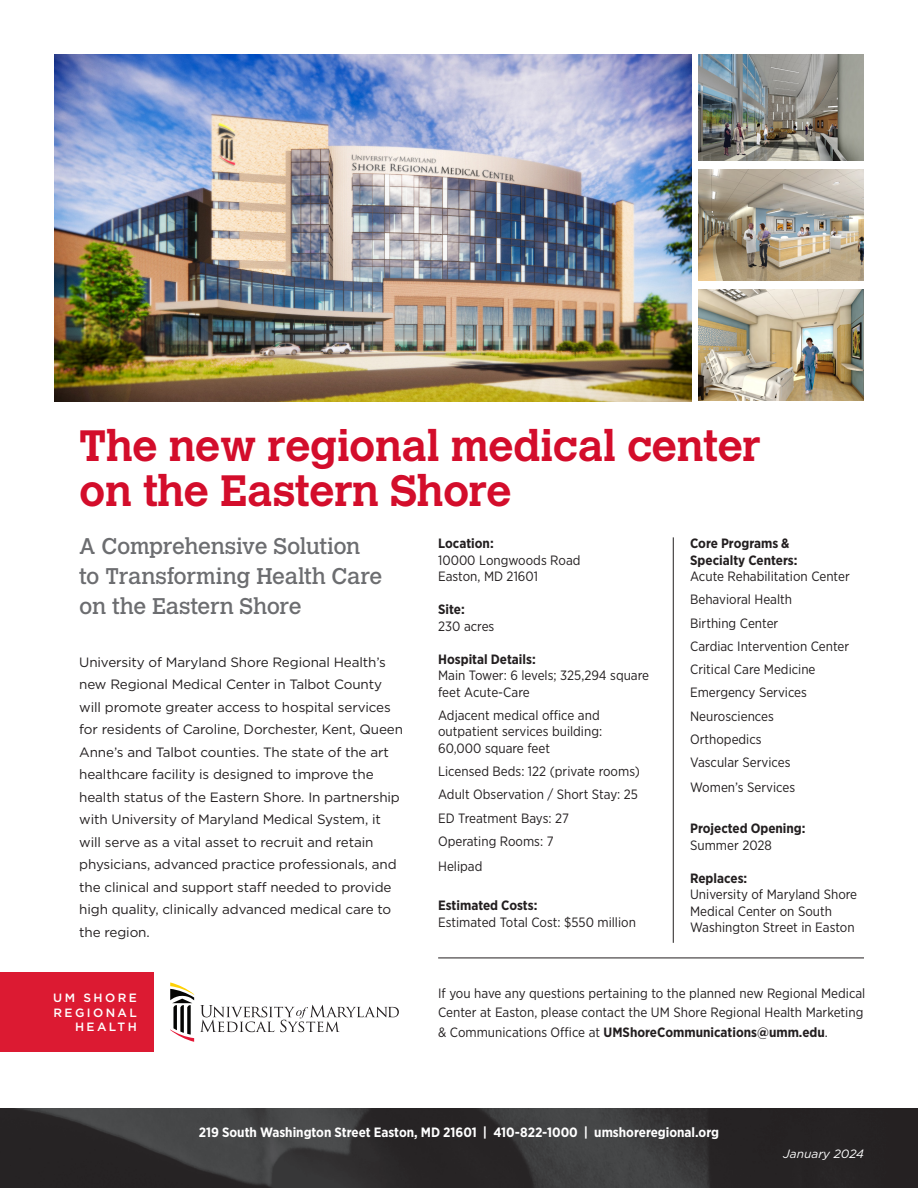
<style>
.page{position:relative;width:918px;height:1188px;background:#fff}
.page>*{position:absolute;margin:0;border:0;box-sizing:border-box;transform-origin:0 0}
.t1{font:700 43.5px/45px "Calvert MT Pro";letter-spacing:-.01em;color:#d30d2b}
.t2{font:22.5px/30px "Calvert MT Pro";letter-spacing:-.015em;color:#6c6d70}
.t3{font:13.5px/16.5px "Gotham Narrow";color:#231f20}
.t4{font:13.5px/22.5px "Gotham";letter-spacing:-.01em;color:#231f20}
.t5{font:700 13.5px/16.5px "Gotham Narrow";color:#231f20}
.t6{font:700 13.5px "Gotham Narrow";color:#fff}
.t7{font:500 12px/14.4px "Gotham";letter-spacing:.2em;color:#fff;text-align:right}
.t8{font:italic 12px "Gotham";color:#fff}
.s1{font-weight:400}
.s2{font-weight:700}
</style>
<div class="page">
<img style="left:0;top:1108px;width:918px;height:80px">
<img style="left:54px;top:54px;width:637px;height:347px">
<hr style="left:673px;top:537px;width:1px;height:406px;background:#231f20">
<svg style="left:200px;top:1005px;width:199px;height:27px"></svg>
<svg style="left:170px;top:982px;width:24px;height:60px"></svg>
<div style="left:0;top:972px;width:153px;height:79px;background:#dc1a32"></div>
<img style="left:699px;top:54px;width:165px;height:107px">
<img style="left:699px;top:170px;width:165px;height:111px">
<img style="left:699px;top:289px;width:165px;height:112px">
<hr style="left:438px;top:958px;width:426px;height:1px;background:#231f20">
<p class="t1" style="left:79px;top:422px;width:683px">The new regional medical center on the Eastern Shore</p>
<p class="t2" style="left:79px;top:531px;width:305px">A Comprehensive Solution to Transforming Health Care on the Eastern Shore</p>
<p class="t5" style="left:438px;top:535px;width:57px">Location:</p>
<p class="t3" style="left:438px;top:551px;width:144px">10000 Longwoods Road</p>
<p class="t3" style="left:438px;top:568px;width:101px">Easton, MD 21601</p>
<p class="t5" style="left:438px;top:601px;width:28px">Site:</p>
<p class="t3" style="left:438px;top:617px;width:58px">230 acres</p>
<p class="t5" style="left:438px;top:651px;width:99px">Hospital Details:</p>
<p class="t3" style="left:438px;top:667px;width:212px">Main Tower: 6 levels; 325,294 square feet Acute-Care</p>
<p class="t3" style="left:438px;top:707px;width:166px">Adjacent medical office and outpatient services building:<br>60,000 square feet</p>
<p class="t3" style="left:438px;top:763px;width:203px">Licensed Beds: 122 (private rooms)</p>
<p class="t3" style="left:438px;top:786px;width:201px">Adult Observation / Short Stay: 25</p>
<p class="t3" style="left:438px;top:809px;width:132px">ED Treatment Bays: 27</p>
<p class="t3" style="left:438px;top:833px;width:117px">Operating Rooms: 7</p>
<p class="t3" style="left:438px;top:857px;width:46px">Helipad</p>
<p class="t5" style="left:438px;top:897px;width:101px">Estimated Costs:</p>
<p class="t3" style="left:438px;top:914px;width:199px">Estimated Total Cost: $550 million</p>
<p class="t5" style="left:690px;top:535px;width:109px">Core Programs &amp;<br>Specialty Centers:</p>
<p class="t3" style="left:690px;top:568px;width:161px">Acute Rehabilitation Center</p>
<p class="t3" style="left:690px;top:591px;width:104px">Behavioral Health</p>
<p class="t3" style="left:690px;top:614px;width:90px">Birthing Center</p>
<p class="t3" style="left:690px;top:638px;width:161px">Cardiac Intervention Center</p>
<p class="t3" style="left:690px;top:661px;width:127px">Critical Care Medicine</p>
<p class="t3" style="left:690px;top:684px;width:118px">Emergency Services</p>
<p class="t3" style="left:690px;top:707px;width:85px">Neurosciences</p>
<p class="t3" style="left:690px;top:731px;width:73px">Orthopedics</p>
<p class="t3" style="left:690px;top:754px;width:102px">Vascular Services</p>
<p class="t3" style="left:690px;top:779px;width:107px">Women’s Services</p>
<p class="t5" style="left:690px;top:820px;width:117px">Projected Opening:<br><span class="s1">Summer 2028</span></p>
<p class="t5" style="left:690px;top:870px;width:59px">Replaces:</p>
<p class="t3" style="left:690px;top:886px;width:169px">University of Maryland Shore<br>Medical Center on South<br>Washington Street in Easton</p>
<p class="t4" style="left:79px;top:650px;width:325px">University of Maryland Shore Regional Health’s new Regional Medical Center in Talbot County will promote greater access to hospital services for residents of Caroline, Dorchester, Kent, Queen Anne’s and Talbot counties. The state of the art healthcare facility is designed to improve the health status of the Eastern Shore. In partnership with University of Maryland Medical System, it will serve as a vital asset to recruit and retain physicians, advanced practice professionals, and the clinical and support staff needed to provide high quality, clinically advanced medical care to the region.</p>
<p class="t7" style="left:53px;top:991px;width:85px">UM SHORE<br>REGIONAL<br>HEALTH</p>
<p class="t3" style="left:438px;top:983px;width:429px;line-height:19.5px">If you have any questions pertaining to the planned new Regional Medical<br>Center at Easton, please contact the UM Shore Regional Health Marketing &amp; Communications Office at <span class="s2">UMShoreCommunications@umm.edu</span>.</p>
<p class="t6" style="left:199px;top:1123px;width:522px">219 South Washington Street Easton, MD 21601 | 410-822-1000 | umshoreregional.org</p>
<p class="t8" style="left:783px;top:1146px;width:82px">January 2024</p>
</div>
